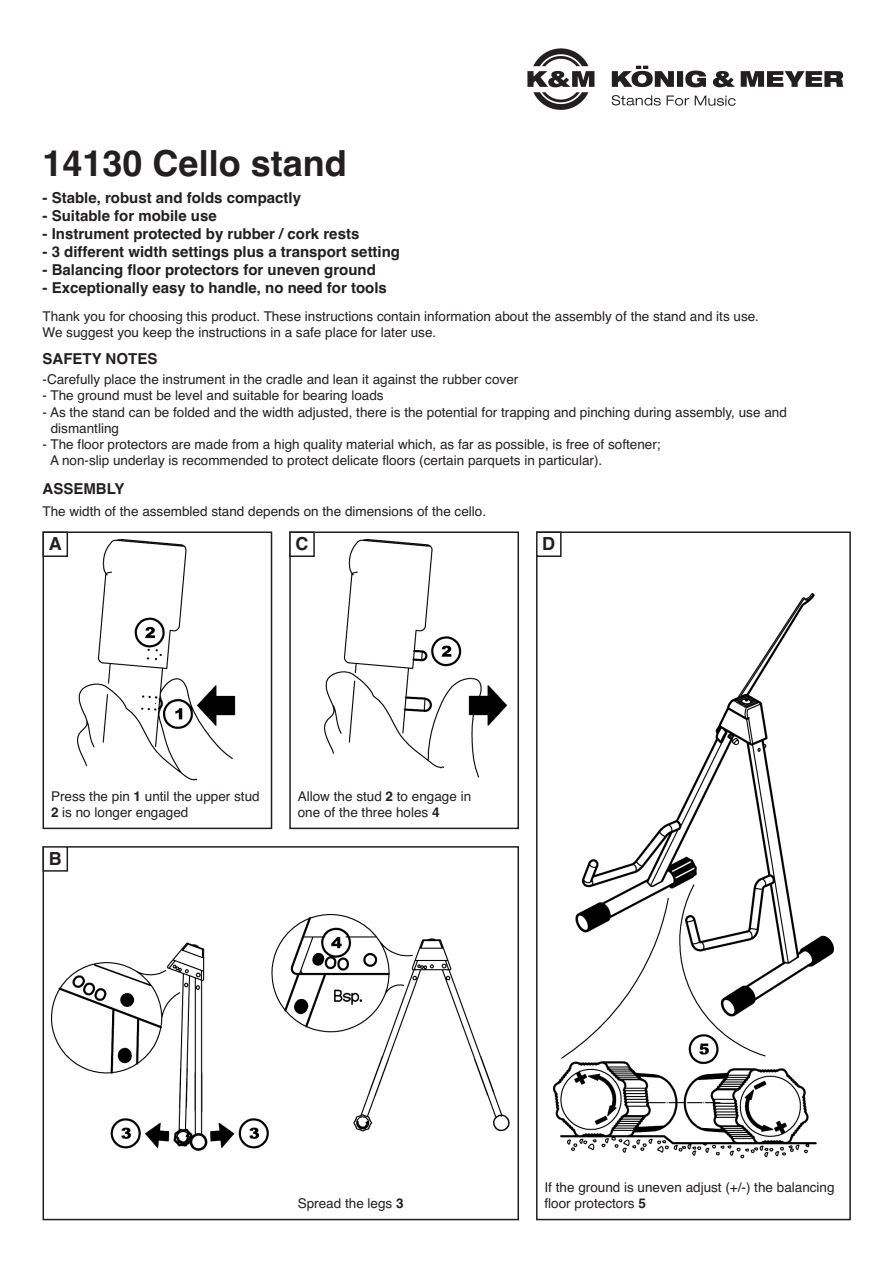
<style>
.page{position:relative;width:893px;height:1263px;background:#fff}
.page>*{position:absolute;margin:0;border:0;box-sizing:border-box;transform-origin:0 0}
.t1{font:700 36px "Helvetica";color:#231f20}
.t2{font:700 18px "Helvetica";color:#231f20}
.t3{font:700 15px "Helvetica";color:#231f20}
.t4{font:13.5px/16.2px "Helvetica";color:#231f20}
.s1{color:#fff}
.s2{font-weight:700}
</style>
<div class="page">
<img style="left:78px;top:539px;width:157px;height:242px">
<div style="left:43px;top:531px;width:229px;height:298px;border:2px solid #231f20"></div>
<div style="left:43px;top:531px;width:25px;height:26px;border:2px solid #231f20"></div>
<img style="left:52px;top:915px;width:457px;height:236px">
<div style="left:43px;top:846px;width:476px;height:374px;border:2px solid #231f20"></div>
<div style="left:43px;top:846px;width:25px;height:26px;border:2px solid #231f20"></div>
<img style="left:324px;top:539px;width:182px;height:239px">
<div style="left:289px;top:531px;width:230px;height:298px;border:2px solid #231f20"></div>
<div style="left:289px;top:531px;width:26px;height:26px;border:2px solid #231f20"></div>
<img style="left:553px;top:593px;width:280px;height:566px">
<div style="left:536px;top:531px;width:314px;height:689px;border:2px solid #231f20"></div>
<div style="left:536px;top:531px;width:25px;height:26px;border:2px solid #231f20"></div>
<img style="left:527px;top:48px;width:317px;height:61px">
<h1 class="t1" style="left:43px;top:150px;width:306px">14130 Cello stand</h1>
<p class="t3" style="left:43px;top:192px;width:260px">- Stable, robust and folds compactly</p>
<p class="t3" style="left:43px;top:210px;width:176px">- Suitable for mobile use</p>
<p class="t3" style="left:43px;top:228px;width:318px">- Instrument protected by rubber / cork rests</p>
<p class="t3" style="left:43px;top:246px;width:359px">- 3 different width settings plus a transport setting</p>
<p class="t3" style="left:43px;top:264px;width:335px">- Balancing floor protectors for uneven ground</p>
<p class="t3" style="left:43px;top:282px;width:346px">- Exceptionally easy to handle, no need for tools</p>
<p class="t4" style="left:43px;top:309px;width:718px">Thank you for choosing this product. These instructions contain information about the assembly of the stand and its use.<br>We suggest you keep the instructions in a safe place for later use.</p>
<p class="t4" style="left:43px;top:373px;width:477px">-Carefully place the instrument in the cradle and lean it against the rubber cover</p>
<p class="t4" style="left:43px;top:389px;width:342px">- The ground must be level and suitable for bearing loads</p>
<p class="t4" style="left:43px;top:405px;width:745px">- As the stand can be folded and the width adjusted, there is the potential for trapping and pinching during assembly, use and</p>
<p class="t4" style="left:43px;top:421px;width:78px"><span class="s1">-</span> dismantling</p>
<p class="t4" style="left:43px;top:438px;width:619px">- The floor protectors are made from a high quality material which, as far as possible, is free of softener;</p>
<p class="t4" style="left:43px;top:454px;width:561px"><span class="s1">-</span> A non-slip underlay is recommended to protect delicate floors (certain parquets in particular).</p>
<p class="t3" style="left:43px;top:353px;width:116px">SAFETY NOTES</p>
<p class="t3" style="left:43px;top:483px;width:83px">ASSEMBLY</p>
<p class="t4" style="left:43px;top:505px;width:445px">The width of the assembled stand depends on the dimensions of the cello.</p>
<h2 class="t2" style="left:49px;top:537px;width:14px">A</h2>
<h2 class="t2" style="left:295px;top:537px;width:14px">C</h2>
<h2 class="t2" style="left:542px;top:537px;width:14px">D</h2>
<p class="t4" style="left:51px;top:789px;width:210px">Press the pin <span class="s2">1</span> until the upper stud<br><span class="s2">2</span> is no longer engaged</p>
<h2 class="t2" style="left:49px;top:852px;width:14px">B</h2>
<p class="t4" style="left:298px;top:789px;width:175px">Allow the stud <span class="s2">2</span> to engage in one of the three holes <span class="s2">4</span></p>
<p class="t4" style="left:298px;top:1197px;width:107px">Spread the legs <span class="s2">3</span></p>
<p class="t4" style="left:544px;top:1181px;width:291px">If the ground is uneven adjust (+/-) the balancing floor protectors <span class="s2">5</span></p>
</div>
